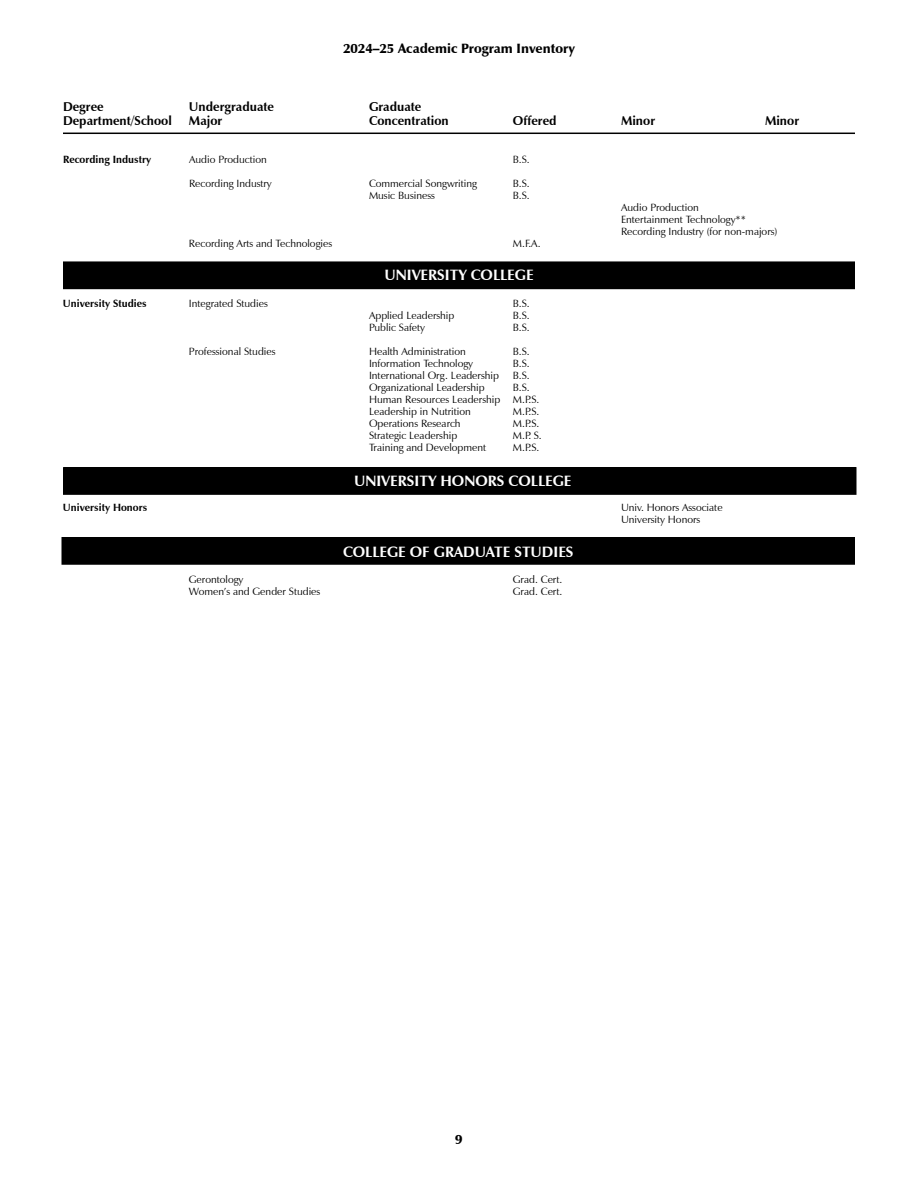
<style>
.page{position:relative;width:918px;height:1188px;background:#fff}
.page>*{position:absolute;margin:0;border:0;box-sizing:border-box;transform-origin:0 0}
.t1{font:700 15px "Zapf Humanist 601 BT";color:#fff}
.t2{font:900 13.5px "Zapf Humanist 601 BT";color:#000}
.t3{font:700 12.75px "Zapf Humanist 601 BT";color:#000}
.t4{font:10.5px/12px "Zapf Humanist 601 BT";color:#000}
.t5{font:700 10.5px "Zapf Humanist 601 BT";color:#000}
</style>
<div class="page">
<div style="left:64px;top:468px;width:792px;height:26px;background:#000"></div>
<div style="left:63px;top:467px;width:793px;height:28px;border:2px solid #000"></div>
<hr style="left:63px;top:133px;width:792px;height:1px;background:#000">
<div style="left:62px;top:538px;width:792px;height:26px;background:#000"></div>
<div style="left:62px;top:537px;width:793px;height:28px;border:2px solid #000"></div>
<div style="left:64px;top:262px;width:790px;height:26px;background:#000"></div>
<div style="left:63px;top:261px;width:792px;height:28px;border:2px solid #000"></div>
<p class="t2" style="left:343px;top:40px;width:233px">2024–25 Academic Program Inventory</p>
<p class="t3" style="left:63px;top:99px;width:42px">Degree</p>
<p class="t3" style="left:189px;top:99px;width:87px">Undergraduate</p>
<p class="t3" style="left:369px;top:99px;width:54px">Graduate</p>
<p class="t3" style="left:63px;top:113px;width:110px">Department/School</p>
<p class="t3" style="left:189px;top:113px;width:35px">Major</p>
<p class="t3" style="left:369px;top:113px;width:81px">Concentration</p>
<p class="t3" style="left:513px;top:113px;width:45px">Offered</p>
<p class="t3" style="left:621px;top:113px;width:36px">Minor</p>
<p class="t3" style="left:765px;top:113px;width:36px">Minor</p>
<p class="t5" style="left:63px;top:153px;width:90px">Recording Industry</p>
<p class="t4" style="left:189px;top:153px;width:79px">Audio Production</p>
<p class="t4" style="left:513px;top:153px;width:18px">B.S.</p>
<p class="t4" style="left:189px;top:177px;width:84px">Recording Industry</p>
<p class="t4" style="left:369px;top:177px;width:109px">Commercial Songwriting</p>
<p class="t4" style="left:513px;top:177px;width:18px">B.S.</p>
<p class="t4" style="left:369px;top:189px;width:67px">Music Business</p>
<p class="t4" style="left:513px;top:189px;width:18px">B.S.</p>
<p class="t4" style="left:189px;top:237px;width:145px">Recording Arts and Technologies</p>
<p class="t4" style="left:513px;top:237px;width:29px">M.F.A.</p>
<h1 class="t1" style="left:384px;top:266px;width:151px">UNIVERSITY COLLEGE</h1>
<p class="t5" style="left:63px;top:297px;width:85px">University Studies</p>
<p class="t4" style="left:189px;top:297px;width:80px">Integrated Studies</p>
<p class="t4" style="left:513px;top:297px;width:18px">B.S.</p>
<p class="t4" style="left:369px;top:309px;width:87px">Applied Leadership</p>
<p class="t4" style="left:513px;top:309px;width:18px">B.S.</p>
<p class="t4" style="left:369px;top:321px;width:58px">Public Safety</p>
<p class="t4" style="left:513px;top:321px;width:18px">B.S.</p>
<p class="t4" style="left:189px;top:345px;width:88px">Professional Studies</p>
<p class="t4" style="left:369px;top:345px;width:98px">Health Administration</p>
<p class="t4" style="left:513px;top:345px;width:18px">B.S.</p>
<p class="t4" style="left:369px;top:357px;width:106px">Information Technology</p>
<p class="t4" style="left:513px;top:357px;width:18px">B.S.</p>
<p class="t4" style="left:369px;top:369px;width:131px">International Org. Leadership</p>
<p class="t4" style="left:513px;top:369px;width:18px">B.S.</p>
<p class="t4" style="left:369px;top:381px;width:117px">Organizational Leadership</p>
<p class="t4" style="left:369px;top:381px;width:172px;text-indent:144px">B.S.<br>Human Resources Leadership M.P.S.<br>Leadership in Nutrition</p>
<p class="t4" style="left:513px;top:405px;width:28px">M.P.S.</p>
<p class="t4" style="left:369px;top:417px;width:93px">Operations Research</p>
<p class="t4" style="left:513px;top:417px;width:28px">M.P.S.</p>
<p class="t4" style="left:369px;top:429px;width:90px">Strategic Leadership</p>
<p class="t4" style="left:513px;top:429px;width:30px">M.P. S.</p>
<p class="t4" style="left:369px;top:441px;width:119px">Training and Development</p>
<p class="t4" style="left:513px;top:441px;width:28px">M.P.S.</p>
<h1 class="t1" style="left:354px;top:471px;width:219px">UNIVERSITY HONORS COLLEGE</h1>
<p class="t4" style="left:621px;top:201px;width:158px">Audio Production<br>Entertainment Technology**<br>Recording Industry (for non-majors)</p>
<p class="t5" style="left:63px;top:501px;width:86px">University Honors</p>
<p class="t4" style="left:621px;top:501px;width:103px">Univ. Honors Associate<br>University Honors</p>
<h1 class="t1" style="left:343px;top:542px;width:232px">COLLEGE OF GRADUATE STUDIES</h1>
<p class="t4" style="left:189px;top:573px;width:56px">Gerontology</p>
<p class="t4" style="left:513px;top:573px;width:51px">Grad. Cert.</p>
<p class="t4" style="left:189px;top:585px;width:133px">Women’s and Gender Studies</p>
<p class="t4" style="left:513px;top:585px;width:51px">Grad. Cert.</p>
<p class="t2" style="left:455px;top:1131px;width:9px">9</p>
</div>
